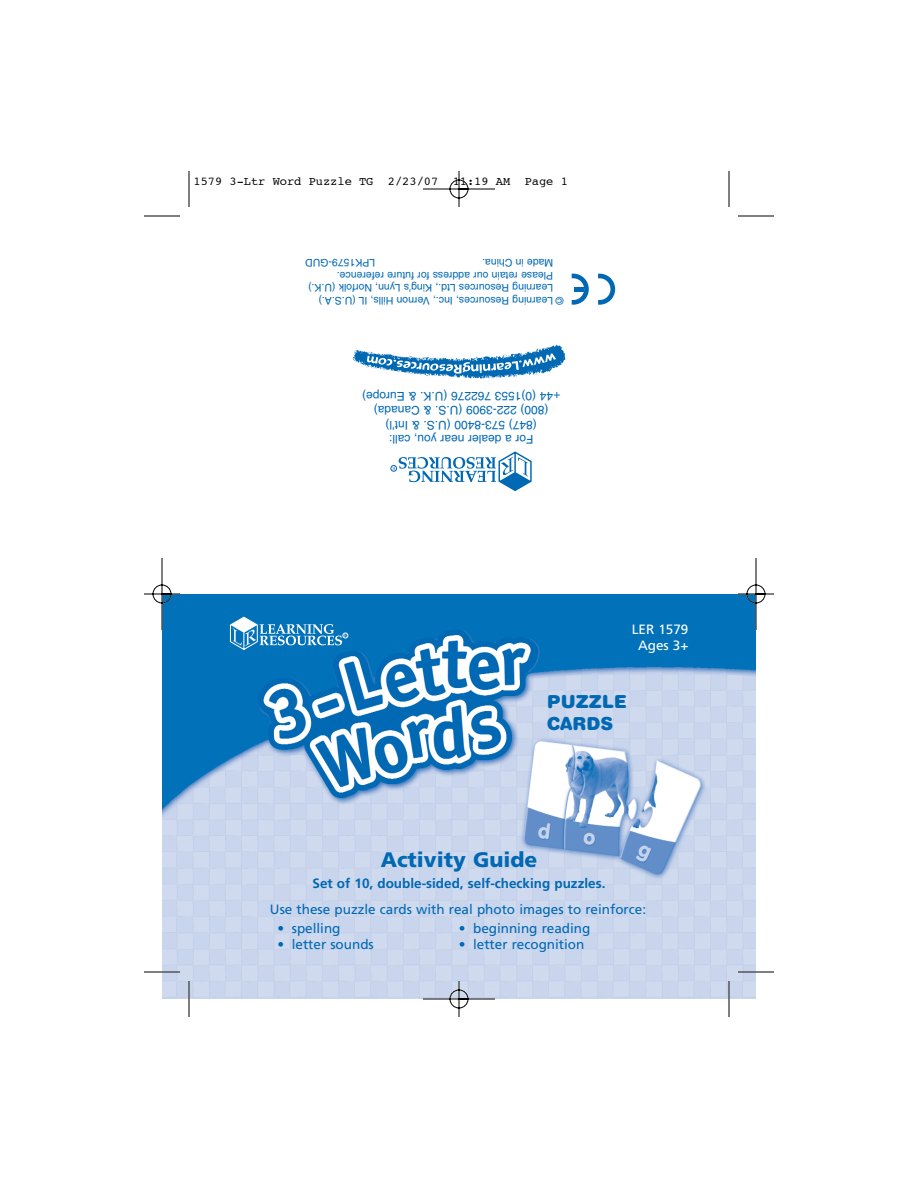
<style>
.page{position:relative;width:918px;height:1188px;background:#fff}
.page>*{position:absolute;margin:0;border:0;box-sizing:border-box;transform-origin:0 0}
.t1{font:900 21px "Frutiger";color:#0168b3}
.t2{font:900 18px/21.6px "Helvetica Rounded";color:#0168b3}
.t3{font:13.5px "Frutiger";color:#0168b3}
.t4{font:700 13.5px "Frutiger";color:#0168b3}
.t5{font:13.5px/15.8px "Frutiger";color:#fff;text-align:center}
.t6{font:12px/14.4px "Helvetica";color:#0168b3;text-align:center}
.t7{font:12px "Courier";color:#000}
.t8{font:10.5px/12.6px "Helvetica";color:#0168b3}
</style>
<div class="page">
<svg style="left:144px;top:171px;width:630px;height:846px"></svg>
<p class="t7" style="left:194px;top:175px;width:376px">1579 3-Ltr Word Puzzle TG 2/23/07 11:19 AM Page 1</p>
<p class="t8" style="left:375px;top:268px;width:72px;rotate:-180deg">LPK1579-GUD</p>
<p class="t8" style="left:553px;top:306px;width:247px;text-indent:-10px;rotate:-180deg">© Learning Resources, Inc., Vernon Hills, IL (U.S.A.)<br>Learning Resources Ltd., King’s Lynn, Norfolk (U.K.)<br>Please retain our address for future reference.<br>Made in China.</p>
<p class="t6" style="left:560px;top:445px;width:200px;rotate:-180deg">For a dealer near you, call:<br>(847) 573-8400 (U.S. &amp; Int’l)<br>(800) 222-3909 (U.S. &amp; Canada)<br>+44 (0)1553 762276 (U.K. &amp; Europe)</p>
<p class="t5" style="left:632px;top:623px;width:58px">LER 1579<br>Ages 3+</p>
<h2 class="t2" style="left:547px;top:693px;width:81px">PUZZLE<br>CARDS</h2>
<h1 class="t1" style="left:381px;top:851px;width:158px">Activity Guide</h1>
<p class="t4" style="left:313px;top:878px;width:294px">Set of 10, double-sided, self-checking puzzles.</p>
<p class="t3" style="left:270px;top:904px;width:378px">Use these puzzle cards with real photo images to reinforce:</p>
<p class="t3" style="left:278px;top:923px;width:64px">• spelling</p>
<p class="t3" style="left:459px;top:923px;width:133px">• beginning reading</p>
<p class="t3" style="left:278px;top:938px;width:98px">• letter sounds</p>
<p class="t3" style="left:459px;top:938px;width:127px">• letter recognition</p>
</div>
